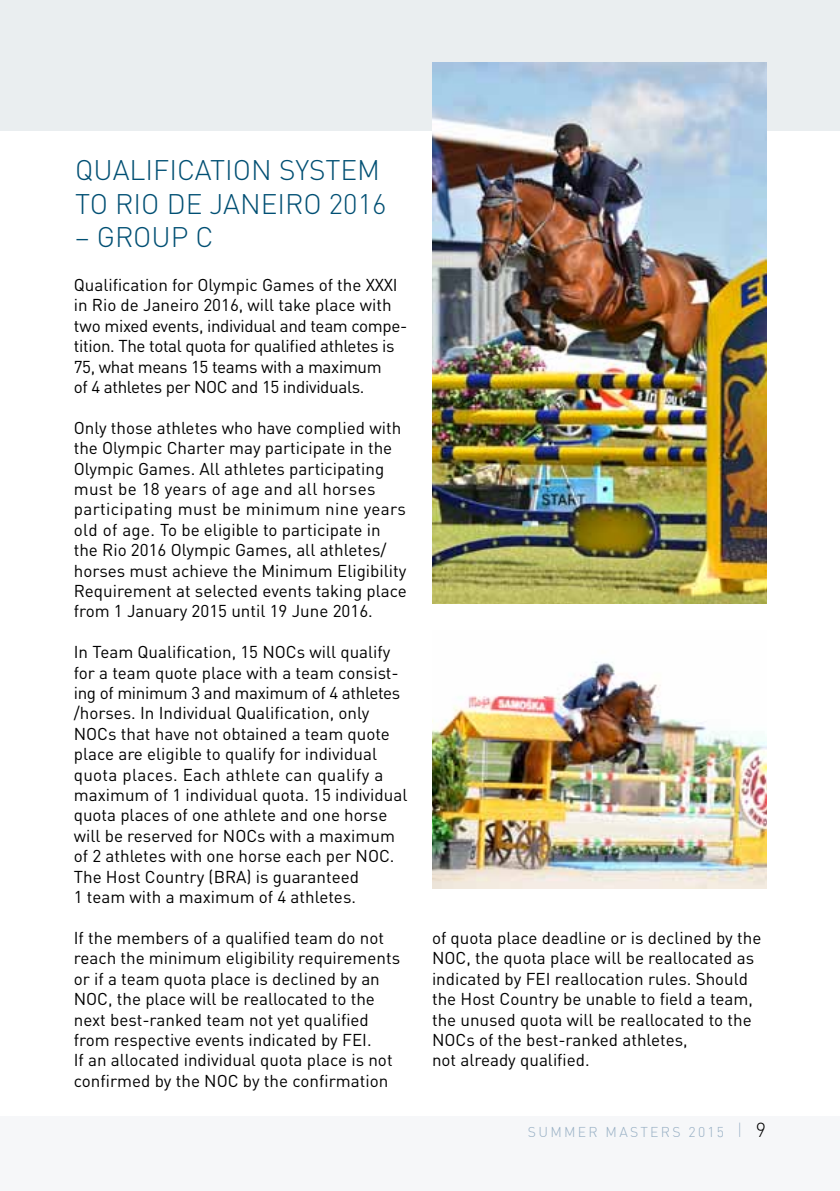
<style>
.page{position:relative;width:840px;height:1191px;background:#fff}
.page>*{position:absolute;margin:0;border:0;box-sizing:border-box;transform-origin:0 0}
.t1{font:300 28px/33.6px "DIN Pro";color:#004f73}
.t2{font:17px/20.4px "DIN Pro";color:#000}
.t3{font:17px/20.4px "DIN Pro";letter-spacing:-.02em;color:#000}
.t4{font:300 14px "DIN";letter-spacing:.16em;color:#97afc4}
.s1{font-size:20px}
.s2{font-size:20px;color:#000}
</style>
<div class="page">
<div style="left:0;top:1115px;width:839px;height:76px;background:#f6f7f9"></div>
<div style="left:0;top:0;width:839px;height:130px;background:#eaeef0"></div>
<img style="left:432px;top:62px;width:333px;height:541px">
<img style="left:432px;top:662px;width:333px;height:226px">
<h1 class="t1" style="left:75px;top:151px;width:312px">QUALIFICATION SYSTEM<br>TO RIO DE JANEIRO 2016</h1>
<h1 class="t1" style="left:75px;top:218px;width:140px">– GROUP C</h1>
<p class="t3" style="left:74px;top:274px;width:335px">Qualification for Olympic Games of the XXXI in Rio de Janeiro 2016, will take place with two mixed events, individual and team compe&shy;tition. The total quota for qualified athletes is 75, what means 15 teams with a maximum<br>of 4 athletes per NOC and 15 individuals.</p>
<p class="t2" style="left:74px;top:417px;width:334px">Only those athletes who have complied with the Olympic Charter may participate in the Olympic Games. All athletes participating must be 18 years of age and all horses participating must be minimum nine years old of age. To be eligible to participate in the Rio 2016 Olympic Games, all athletes/ horses must achieve the Minimum Eligibility Requirement at selected events taking place from 1 January 2015 until 19 June 2016.</p>
<p class="t2" style="left:74px;top:641px;width:335px">In Team Qualification, 15 NOCs will qualify for a team quote place with a team consist&shy;ing of minimum 3 and maximum of 4 athletes /horses. In Individual Qualification, only NOCs that have not obtained a team quote place are eligible to qualify for individual quota places. Each athlete can qualify a maximum of 1 individual quota. 15 individual quota places of one athlete and one horse will be reserved for NOCs with a maximum of 2 athletes with one horse each per NOC.<br>The Host Country (BRA) is guaranteed<br>1 team with a maximum of 4 athletes.</p>
<p class="t2" style="left:74px;top:927px;width:328px">If the members of a qualified team do not reach the minimum eligibility requirements or if a team quota place is declined by an NOC, the place will be reallocated to the next best-ranked team not yet qualified from respective events indicated by FEI.<br>If an allocated individual quota place is not confirmed by the NOC by the confirmation</p>
<p class="t2" style="left:432px;top:927px;width:330px">of quota place deadline or is declined by the NOC, the quota place will be reallocated as indicated by FEI reallocation rules. Should the Host Country be unable to field a team, the unused quota will be reallocated to the NOCs of the best-ranked athletes,<br>not already qualified.</p>
<p class="t4" style="left:527px;top:1123px;width:239px">SUMMER MASTERS 2015 <span class="s1">I</span> <span class="s2">9</span></p>
</div>
